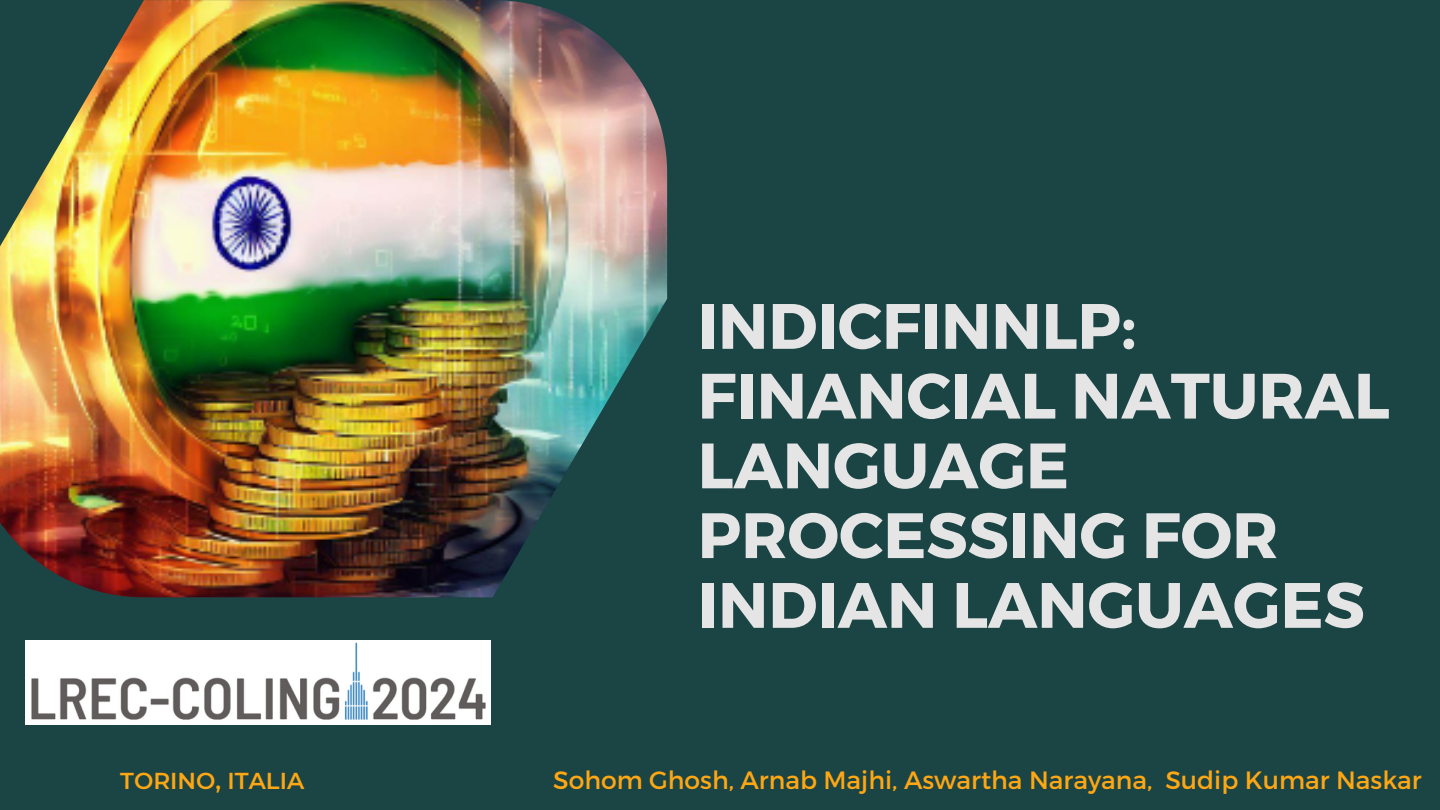
<style>
.page{position:relative;width:1440px;height:810px;background:#1b4444}
.page>*{position:absolute;margin:0;border:0;box-sizing:border-box;transform-origin:0 0}
.t1{font:700 64px/69.8px "Montserrat";color:#e5e5e5}
.t2{font:25px "Montserrat";color:#fda715}
.t3{font:600 23px "Montserrat";color:#fda715}
</style>
<div class="page">
<img style="left:0;top:0;width:667px;height:597px">
<img style="left:25px;top:640px;width:465px;height:85px">
<h1 class="t3" style="left:120px;top:767px;width:186px">TORINO, ITALIA</h1>
<h2 class="t1" style="left:698px;top:288px;width:694px">INDICFINNLP:<br>FINANCIAL NATURAL<br>LANGUAGE<br>PROCESSING FOR<br>INDIAN LANGUAGES</h2>
<p class="t2" style="left:553px;top:764px;width:870px">Sohom Ghosh, Arnab Majhi, Aswartha Narayana, Sudip Kumar Naskar</p>
</div>
